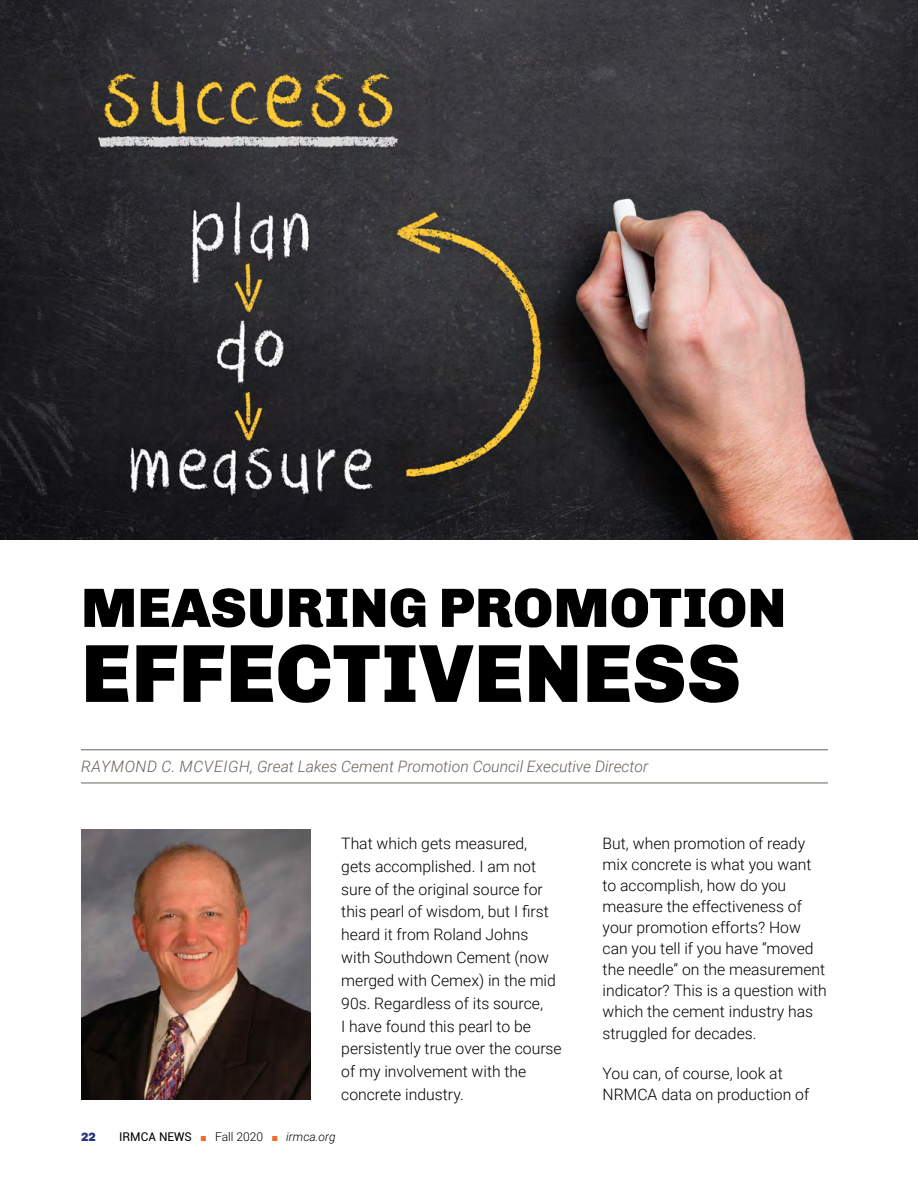
<style>
.page{position:relative;width:918px;height:1188px;background:#fff}
.page>*{position:absolute;margin:0;border:0;box-sizing:border-box;transform-origin:0 0}
.body_text{font:900 82.5px "Chivo";letter-spacing:.01em;color:#000}
.body_text-2{font:900 55.5px "Chivo";letter-spacing:.01em;color:#000}
.body_text-3{font:300 15.75px/22.8px "Roboto";color:#000}
.byline{font:italic 300 15.75px "Roboto";color:#686158}
.t1{font:12px "Roboto";color:#000}
.t2{font:900 12px "Chivo";color:#26337b}
.s1{color:#f2682a}
.s2{font-weight:300}
.s3{font-weight:300;font-style:italic}
</style>
<div class="page">
<img style="left:0;top:0;width:918px;height:540px">
<hr style="left:81px;top:749px;width:747px;height:1px;background:#686158">
<hr style="left:81px;top:783px;width:747px;height:1px;background:#686158">
<img style="left:81px;top:829px;width:229px;height:270px">
<p class="body_text-2" style="left:81px;top:575px;width:706px">MEASURING PROMOTION</p>
<p class="body_text" style="left:81px;top:625px;width:661px">EFFECTIVENESS</p>
<p class="byline" style="left:81px;top:755px;width:569px">RAYMOND C. MCVEIGH, Great Lakes Cement Promotion Council Executive Director</p>
<p class="body_text-3" style="left:341px;top:831px;width:222px">That which gets measured,<br>gets accomplished. I am not sure of the original source for this pearl of wisdom, but I first heard it from Roland Johns<br>with Southdown Cement (now merged with Cemex) in the mid<br>90s. Regardless of its source,<br>I have found this pearl to be persistently true over the course of my involvement with the concrete industry.</p>
<p class="body_text-3" style="left:603px;top:832px;width:226px;line-height:21.1px">But, when promotion of ready mix concrete is what you want to accomplish, how do you measure the effectiveness of your promotion efforts? How can you tell if you have “moved the needle” on the measurement indicator? This is a question with which the cement industry has struggled for decades.</p>
<p class="body_text-3" style="left:603px;top:1062px;width:208px;line-height:21.1px">You can, of course, look at<br>NRMCA data on production of</p>
<p class="t2" style="left:81px;top:1130px;width:16px">22</p>
<p class="t1" style="left:119px;top:1128px;width:218px">IRMCA NEWS <span class="s1">■</span> <span class="s2">Fall 2020</span> <span class="s1">■</span> <span class="s3">irmca.org</span></p>
</div>
